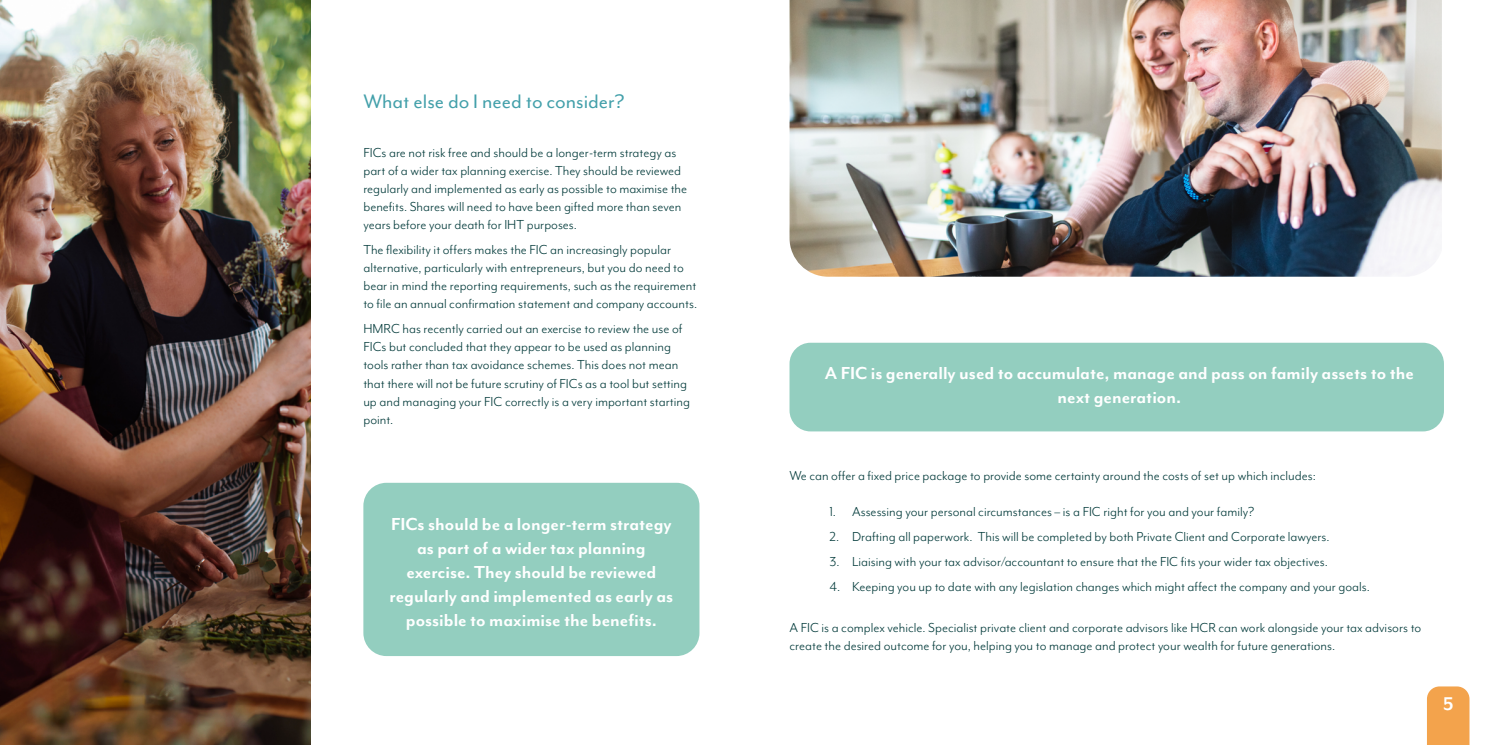
<style>
.page{position:relative;width:1489px;height:745px;background:#fff}
.page>*{position:absolute;margin:0;border:0;box-sizing:border-box;transform-origin:0 0}
.t1{font:22.5px "Mr Eaves Mod OT";color:#43a0aa}
.t2{font:700 21.25px "Mr Eaves Mod OT";color:#fff}
.t3{font:700 20px/24px "Mr Eaves Mod OT";color:#fff;text-align:center}
.t4{font:15px/18px "Mr Eaves Mod OT";color:#023a3a}
</style>
<div class="page">
<div style="left:1427px;top:686px;width:42px;height:58px;background:#f3a34c"></div>
<div style="left:363px;top:482px;width:336px;height:173px;background:#93cebf;border-radius:23px"></div>
<div style="left:789px;top:342px;width:654px;height:89px;background:#93cebf;border-radius:21px"></div>
<img style="left:789px;top:0;width:652px;height:276px">
<img style="left:0;top:0;width:310px;height:744px">
<h1 class="t1" style="left:363px;top:89px;width:263px">What else do I need to consider?</h1>
<p class="t4" style="left:363px;top:143px;width:325px">FICs are not risk free and should be a longer-term strategy as part of a wider tax planning exercise. They should be reviewed regularly and implemented as early as possible to maximise the benefits. Shares will need to have been gifted more than seven years before your death for IHT purposes.</p>
<p class="t4" style="left:363px;top:240px;width:335px">The flexibility it offers makes the FIC an increasingly popular alternative, particularly with entrepreneurs, but you do need to bear in mind the reporting requirements, such as the requirement to file an annual confirmation statement and company accounts.</p>
<p class="t4" style="left:363px;top:319px;width:328px">HMRC has recently carried out an exercise to review the use of FICs but concluded that they appear to be used as planning tools rather than tax avoidance schemes. This does not mean that there will not be future scrutiny of FICs as a tool but setting up and managing your FIC correctly is a very important starting point.</p>
<h3 class="t3" style="left:389px;top:511px;width:285px">FICs should be a longer-term strategy as part of a wider tax planning exercise. They should be reviewed regularly and implemented as early as possible to maximise the benefits.</h3>
<h3 class="t3" style="left:824px;top:360px;width:590px">A FIC is generally used to accumulate, manage and pass on family assets to the next generation.</h3>
<p class="t4" style="left:789px;top:466px;width:528px">We can offer a fixed price package to provide some certainty around the costs of set up which includes:</p>
<p class="t4" style="left:829px;top:502px;width:426px">1. Assessing your personal circumstances – is a FIC right for you and your family?</p>
<p class="t4" style="left:829px;top:527px;width:501px">2. Drafting all paperwork. This will be completed by both Private Client and Corporate lawyers.</p>
<p class="t4" style="left:829px;top:552px;width:499px">3. Liaising with your tax advisor/accountant to ensure that the FIC fits your wider tax objectives.</p>
<p class="t4" style="left:829px;top:577px;width:542px">4. Keeping you up to date with any legislation changes which might affect the company and your goals.</p>
<p class="t4" style="left:789px;top:617px;width:633px">A FIC is a complex vehicle. Specialist private client and corporate advisors like HCR can work alongside your tax advisors to create the desired outcome for you, helping you to manage and protect your wealth for future generations.</p>
<h2 class="t2" style="left:1442px;top:691px;width:12px">5</h2>
</div>
